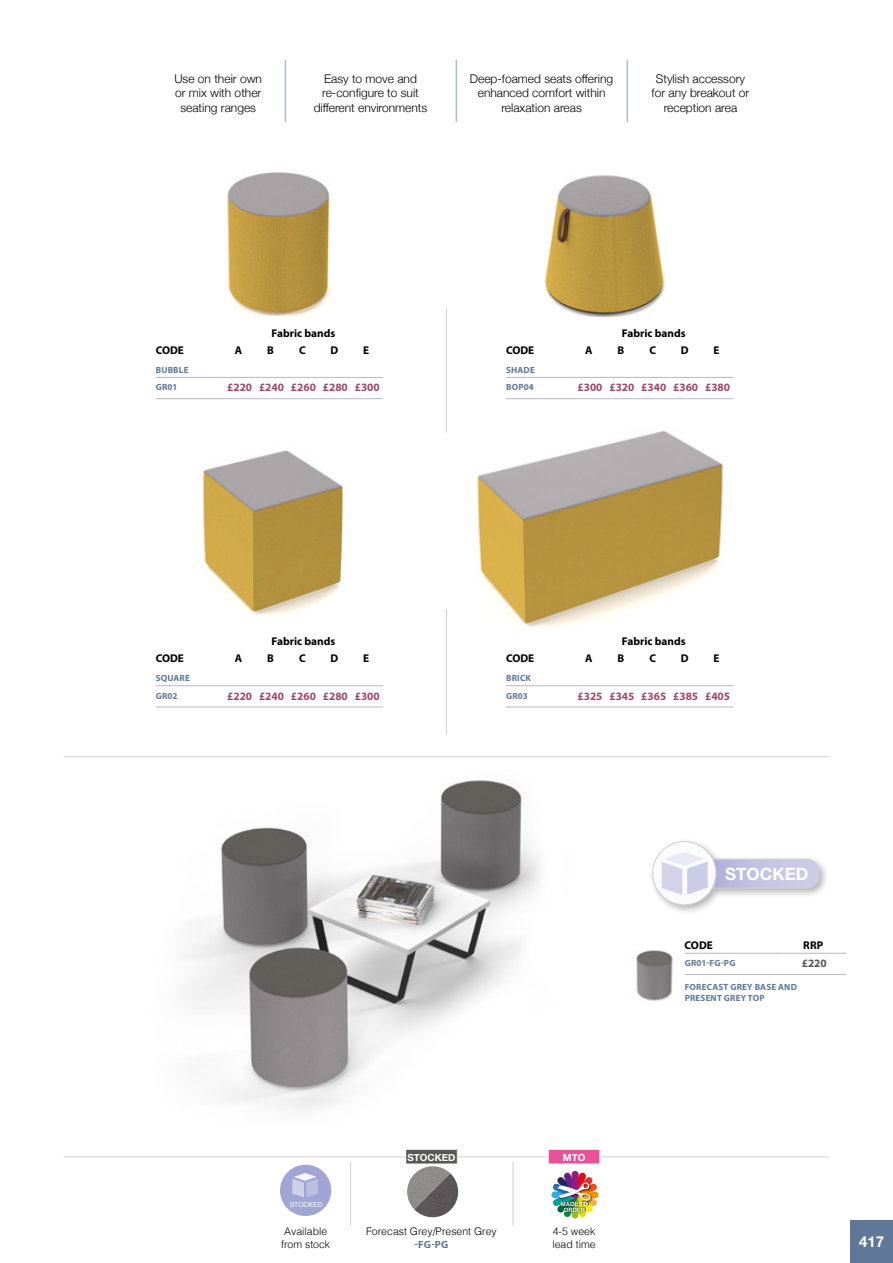
<style>
.page{position:relative;width:893px;height:1263px;background:#fff}
.page>*{position:absolute;margin:0;border:0;box-sizing:border-box;transform-origin:0 0}
.t1{font:700 17.1px "Helvetica Neue";color:#fff}
.t2{font:700 15px "Helvetica Neue";color:#fff}
.t3{font:300 12px/14.4px "Helvetica Neue";color:#000;text-align:center}
.t4{font:700 11.25px "Myriad Pro";color:#000}
.t5{font:700 11.25px "Myriad Pro";color:#9d496e}
.t6{font:700 11.25px "Myriad Pro";color:#575756}
.t7{font:300 10.5px/12.6px "Helvetica";color:#000}
.t8{font:700 10.5px "Myriad Pro";color:#607898}
.t9{font:700 9.75px "Helvetica Neue";color:#fff}
.t10{font:700 9px/17.2px "Myriad Pro";letter-spacing:.02em;color:#607898}
.t11{font:6.9px "Helvetica";color:#fff}
.t12{font:700 5.85px/5.8px "Helvetica";color:#fff;text-align:center}
</style>
<div class="page">
<hr style="left:446px;top:308px;width:1px;height:124px;background:#d0d0d0">
<hr style="left:446px;top:609px;width:1px;height:125px;background:#d0d0d0">
<hr style="left:64px;top:1157px;width:765px;height:1px;background:#d0d0d0">
<hr style="left:64px;top:756px;width:765px;height:1px;background:#d0d0d0">
<img style="left:477px;top:377px;width:257px;height:251px">
<img style="left:227px;top:172px;width:105px;height:145px">
<img style="left:186px;top:780px;width:354px;height:330px">
<img style="left:155px;top:398px;width:211px;height:218px">
<img style="left:545px;top:175px;width:121px;height:142px">
<hr style="left:156px;top:377px;width:68px;height:1px;background:#b3b8ca">
<hr style="left:224px;top:377px;width:32px;height:1px;background:#b3b8ca">
<hr style="left:256px;top:377px;width:31px;height:1px;background:#b3b8ca">
<hr style="left:287px;top:377px;width:32px;height:1px;background:#b3b8ca">
<hr style="left:319px;top:377px;width:32px;height:1px;background:#b3b8ca">
<hr style="left:351px;top:377px;width:32px;height:1px;background:#b3b8ca">
<hr style="left:156px;top:398px;width:68px;height:1px;background:#b3b8ca">
<hr style="left:224px;top:398px;width:32px;height:1px;background:#b3b8ca">
<hr style="left:256px;top:398px;width:31px;height:1px;background:#b3b8ca">
<hr style="left:287px;top:398px;width:32px;height:1px;background:#b3b8ca">
<hr style="left:319px;top:398px;width:32px;height:1px;background:#b3b8ca">
<hr style="left:351px;top:398px;width:32px;height:1px;background:#b3b8ca">
<hr style="left:156px;top:685px;width:68px;height:1px;background:#b3b8ca">
<hr style="left:224px;top:685px;width:32px;height:1px;background:#b3b8ca">
<hr style="left:256px;top:685px;width:31px;height:1px;background:#b3b8ca">
<hr style="left:287px;top:685px;width:32px;height:1px;background:#b3b8ca">
<hr style="left:319px;top:685px;width:32px;height:1px;background:#b3b8ca">
<hr style="left:351px;top:685px;width:32px;height:1px;background:#b3b8ca">
<hr style="left:156px;top:707px;width:68px;height:1px;background:#b3b8ca">
<hr style="left:224px;top:707px;width:32px;height:1px;background:#b3b8ca">
<hr style="left:256px;top:707px;width:31px;height:1px;background:#b3b8ca">
<hr style="left:287px;top:707px;width:32px;height:1px;background:#b3b8ca">
<hr style="left:319px;top:707px;width:32px;height:1px;background:#b3b8ca">
<hr style="left:351px;top:707px;width:32px;height:1px;background:#b3b8ca">
<hr style="left:506px;top:377px;width:68px;height:1px;background:#b3b8ca">
<hr style="left:574px;top:377px;width:32px;height:1px;background:#b3b8ca">
<hr style="left:606px;top:377px;width:32px;height:1px;background:#b3b8ca">
<hr style="left:638px;top:377px;width:32px;height:1px;background:#b3b8ca">
<hr style="left:670px;top:377px;width:32px;height:1px;background:#b3b8ca">
<hr style="left:702px;top:377px;width:31px;height:1px;background:#b3b8ca">
<hr style="left:506px;top:398px;width:68px;height:1px;background:#b3b8ca">
<hr style="left:574px;top:398px;width:32px;height:1px;background:#b3b8ca">
<hr style="left:606px;top:398px;width:32px;height:1px;background:#b3b8ca">
<hr style="left:638px;top:398px;width:32px;height:1px;background:#b3b8ca">
<hr style="left:670px;top:398px;width:32px;height:1px;background:#b3b8ca">
<hr style="left:702px;top:398px;width:31px;height:1px;background:#b3b8ca">
<hr style="left:506px;top:685px;width:68px;height:1px;background:#b3b8ca">
<hr style="left:574px;top:685px;width:32px;height:1px;background:#b3b8ca">
<hr style="left:606px;top:685px;width:32px;height:1px;background:#b3b8ca">
<hr style="left:638px;top:685px;width:32px;height:1px;background:#b3b8ca">
<hr style="left:670px;top:685px;width:32px;height:1px;background:#b3b8ca">
<hr style="left:702px;top:685px;width:31px;height:1px;background:#b3b8ca">
<hr style="left:506px;top:707px;width:68px;height:1px;background:#b3b8ca">
<hr style="left:574px;top:707px;width:32px;height:1px;background:#b3b8ca">
<hr style="left:606px;top:707px;width:32px;height:1px;background:#b3b8ca">
<hr style="left:638px;top:707px;width:32px;height:1px;background:#b3b8ca">
<hr style="left:670px;top:707px;width:32px;height:1px;background:#b3b8ca">
<hr style="left:702px;top:707px;width:31px;height:1px;background:#b3b8ca">
<hr style="left:513px;top:1162px;width:1px;height:63px;background:#d0d0d0">
<hr style="left:350px;top:1162px;width:1px;height:63px;background:#d0d0d0">
<svg style="left:405px;top:1149px;width:53px;height:68px"></svg>
<hr style="left:405px;top:1149px;width:52px;height:1px;background:#fff">
<hr style="left:405px;top:1164px;width:52px;height:1px;background:#fff">
<hr style="left:627px;top:60px;width:1px;height:62px;background:#b3b8ca">
<hr style="left:456px;top:60px;width:1px;height:62px;background:#b3b8ca">
<hr style="left:285px;top:60px;width:1px;height:62px;background:#b3b8ca">
<div style="left:280px;top:1165px;width:51px;height:51px;background:#a1a5d3;border-radius:50%"></div>
<svg style="left:292px;top:1173px;width:26px;height:24px"></svg>
<div style="left:548px;top:1149px;width:52px;height:15px;background:#ea5297"></div>
<svg style="left:548px;top:1150px;width:1px;height:14px"></svg>
<hr style="left:548px;top:1149px;width:52px;height:1px;background:#fff">
<svg style="left:551px;top:1171px;width:47px;height:28px"></svg>
<img style="left:553px;top:1199px;width:44px;height:20px">
<img style="left:636px;top:950px;width:66px;height:51px">
<hr style="left:685px;top:953px;width:97px;height:1px;background:#b3b8ca">
<hr style="left:782px;top:953px;width:64px;height:1px;background:#b3b8ca">
<hr style="left:685px;top:974px;width:97px;height:1px;background:#b3b8ca">
<hr style="left:782px;top:974px;width:64px;height:1px;background:#b3b8ca">
<svg style="left:652px;top:841px;width:174px;height:71px"></svg>
<div style="left:850px;top:1220px;width:43px;height:43px;background:#607898"></div>
<p class="t3" style="left:174px;top:70px;width:89px">Use on their own or mix with other seating ranges</p>
<p class="t3" style="left:314px;top:70px;width:115px">Easy to move and re-configure to suit different environments</p>
<p class="t3" style="left:652px;top:70px;width:99px">Stylish accessory for any breakout or reception area</p>
<p class="t3" style="left:470px;top:70px;width:145px">Deep-foamed seats offering enhanced comfort within relaxation areas</p>
<p class="t4" style="left:272px;top:326px;width:65px">Fabric bands</p>
<p class="t4" style="left:622px;top:326px;width:65px">Fabric bands</p>
<p class="t4" style="left:156px;top:343px;width:30px">CODE</p>
<p class="t4" style="left:235px;top:343px;width:9px">A</p>
<p class="t4" style="left:267px;top:343px;width:8px">B</p>
<p class="t4" style="left:299px;top:343px;width:8px">C</p>
<p class="t4" style="left:330px;top:343px;width:9px">D</p>
<p class="t4" style="left:363px;top:343px;width:8px">E</p>
<p class="t10" style="left:156px;top:361px;width:34px">BUBBLE<br>GR01</p>
<p class="t5" style="left:227px;top:380px;width:154px">£220 £240 £260 £280 £300</p>
<p class="t4" style="left:506px;top:343px;width:30px">CODE</p>
<p class="t4" style="left:585px;top:343px;width:9px">A</p>
<p class="t4" style="left:617px;top:343px;width:8px">B</p>
<p class="t4" style="left:649px;top:343px;width:8px">C</p>
<p class="t4" style="left:681px;top:343px;width:9px">D</p>
<p class="t4" style="left:713px;top:343px;width:8px">E</p>
<p class="t10" style="left:506px;top:361px;width:30px">SHADE<br>BOP04</p>
<p class="t5" style="left:577px;top:380px;width:154px">£300 £320 £340 £360 £380</p>
<p class="t4" style="left:272px;top:634px;width:65px">Fabric bands</p>
<p class="t4" style="left:622px;top:634px;width:65px">Fabric bands</p>
<p class="t4" style="left:156px;top:651px;width:30px">CODE</p>
<p class="t4" style="left:235px;top:651px;width:9px">A</p>
<p class="t4" style="left:267px;top:651px;width:8px">B</p>
<p class="t4" style="left:299px;top:651px;width:8px">C</p>
<p class="t4" style="left:330px;top:651px;width:9px">D</p>
<p class="t4" style="left:363px;top:651px;width:8px">E</p>
<p class="t10" style="left:156px;top:669px;width:36px">SQUARE<br>GR02</p>
<p class="t5" style="left:227px;top:688px;width:154px">£220 £240 £260 £280 £300</p>
<p class="t4" style="left:506px;top:651px;width:30px">CODE</p>
<p class="t4" style="left:585px;top:651px;width:9px">A</p>
<p class="t4" style="left:617px;top:651px;width:8px">B</p>
<p class="t4" style="left:649px;top:651px;width:8px">C</p>
<p class="t4" style="left:681px;top:651px;width:9px">D</p>
<p class="t4" style="left:713px;top:651px;width:8px">E</p>
<p class="t10" style="left:506px;top:669px;width:26px">BRICK<br>GR03</p>
<p class="t5" style="left:577px;top:688px;width:154px">£325 £345 £365 £385 £405</p>
<p class="t11" style="left:290px;top:1199px;width:34px">STOCKED</p>
<p class="t7" style="left:281px;top:1224px;width:51px">Available from stock</p>
<p class="t9" style="left:408px;top:1150px;width:49px">STOCKED</p>
<p class="t7" style="left:366px;top:1224px;width:132px">Forecast Grey/Present Grey</p>
<p class="t8" style="left:415px;top:1237px;width:35px">-FG-PG</p>
<p class="t9" style="left:563px;top:1150px;width:24px">MTO</p>
<p class="t12" style="left:561px;top:1201px;width:29px">MADE TO<br>ORDER</p>
<p class="t7" style="left:552px;top:1224px;width:45px">4-5 week lead time</p>
<h1 class="t1" style="left:725px;top:860px;width:85px">STOCKED</h1>
<p class="t4" style="left:685px;top:938px;width:30px">CODE</p>
<p class="t4" style="left:803px;top:938px;width:21px">RRP</p>
<p class="t10" style="left:685px;top:954px;width:52px">GR01-FG-PG</p>
<p class="t6" style="left:802px;top:956px;width:26px">£220</p>
<p class="t10" style="left:685px;top:981px;width:114px;line-height:10.8px">FORECAST GREY BASE AND<br>PRESENT GREY TOP</p>
<p class="t2" style="left:859px;top:1230px;width:27px">417</p>
</div>
